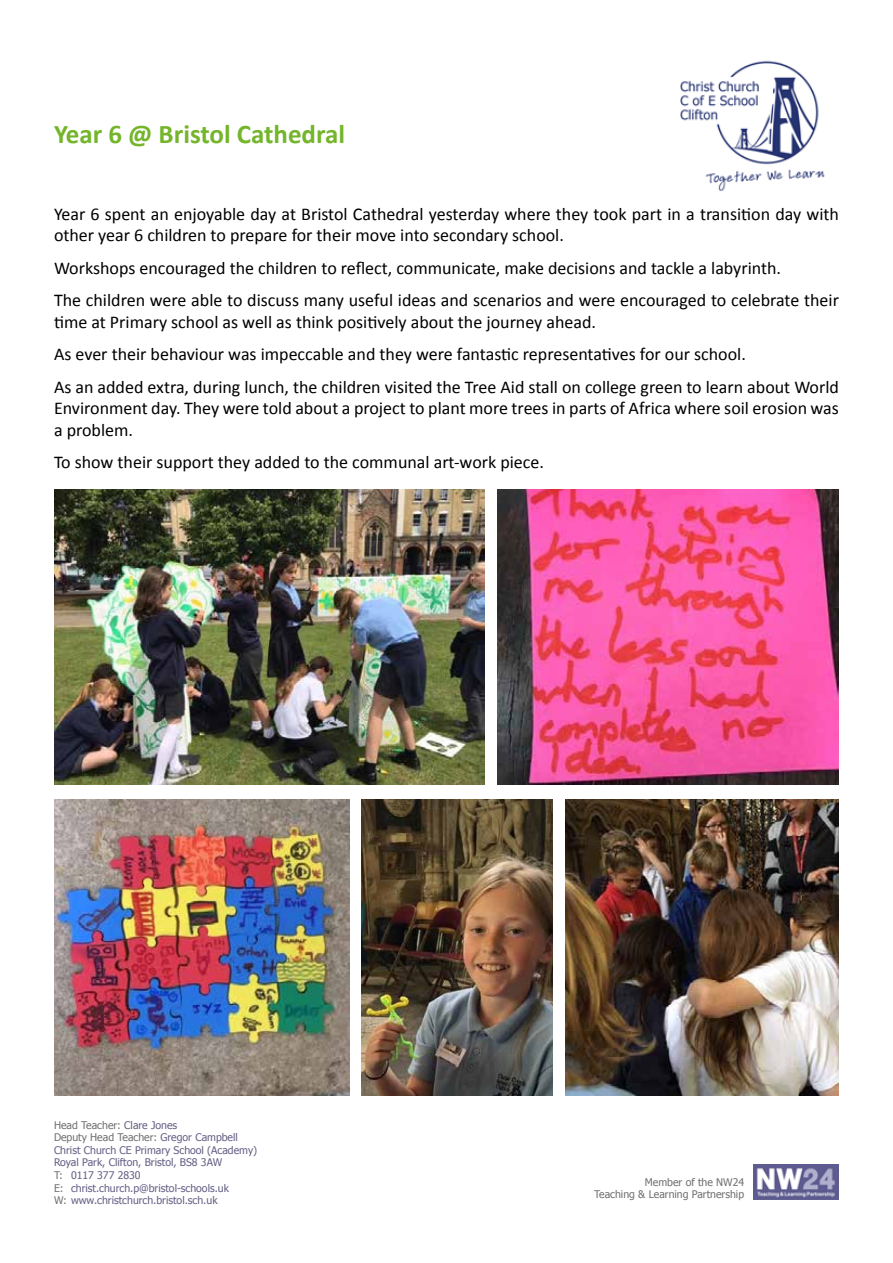
<style>
.page{position:relative;width:893px;height:1263px;background:#fff}
.page>*{position:absolute;margin:0;border:0;box-sizing:border-box;transform-origin:0 0}
.t1{font:700 27px "Calibri";color:#74b52b}
.t2{font:18px/32.4px "Calibri";color:#000}
.t3{font:10.5px/12.6px "Tahoma";color:#635f85}
.t4{font:10.5px/12.6px "Tahoma";color:#706f6f;text-align:right}
.s1{color:#706f6f}
</style>
<div class="page">
<img style="left:680px;top:60px;width:145px;height:131px">
<img style="left:754px;top:1165px;width:85px;height:35px">
<img style="left:54px;top:799px;width:296px;height:296px">
<img style="left:497px;top:489px;width:342px;height:295px">
<img style="left:54px;top:489px;width:431px;height:295px">
<img style="left:565px;top:799px;width:274px;height:296px">
<img style="left:361px;top:799px;width:192px;height:296px">
<h1 class="t1" style="left:54px;top:117px;width:293px">Year 6 @ Bristol Cathedral</h1>
<p class="t2" style="left:54px;top:203px;width:786px;line-height:21.6px">Year 6 spent an enjoyable day at Bristol Cathedral yesterday where they took part in a transition day with other year 6 children to prepare for their move into secondary school.</p>
<p class="t2" style="left:54px;top:252px;width:786px">Workshops encouraged the children to reflect, communicate, make decisions and tackle a labyrinth.<br>The children were able to discuss many useful ideas and scenarios and were encouraged to celebrate their</p>
<p class="t2" style="left:54px;top:306px;width:786px">time at Primary school as well as think positively about the journey ahead.<br>As ever their behaviour was impeccable and they were fantastic representatives for our school.<br>As an added extra, during lunch, the children visited the Tree Aid stall on college green to learn about World</p>
<p class="t2" style="left:54px;top:397px;width:786px;line-height:21.6px">Environment day. They were told about a project to plant more trees in parts of Africa where soil erosion was a problem.</p>
<p class="t2" style="left:54px;top:446px;width:491px">To show their support they added to the communal art-work piece.</p>
<p class="t3" style="left:54px;top:1118px;width:205px"><span class="s1">Head Teacher:</span> Clare Jones<br><span class="s1">Deputy Head Teacher:</span> Gregor Campbell Christ Church CE Primary School (Academy)<br>Royal Park, Clifton, Bristol, BS8 3AW<br><span class="s1">T:</span> 0117 377 2830<br><span class="s1">E:</span> christ.church.p@bristol-schools.uk<br><span class="s1">W:</span> www.christchurch.bristol.sch.uk</p>
<p class="t4" style="left:594px;top:1175px;width:152px">Member of the NW24<br>Teaching &amp; Learning Partnership</p>
</div>
